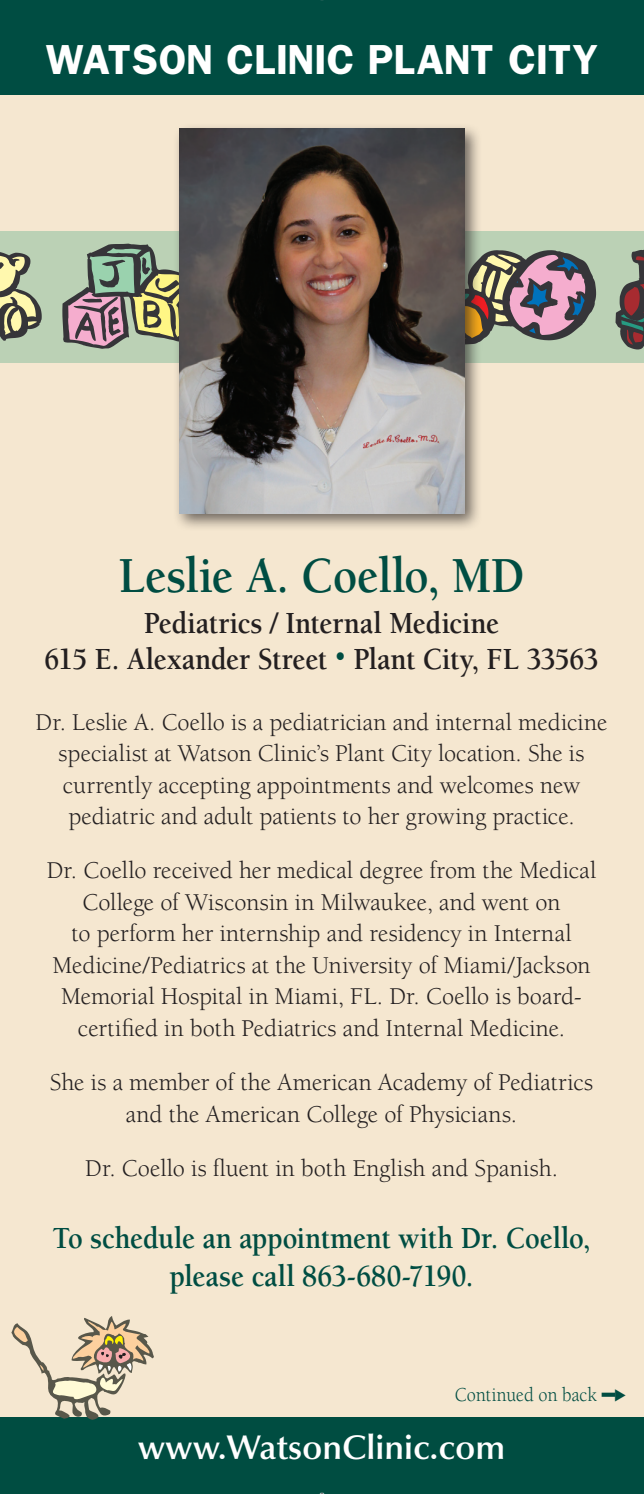
<style>
.page{position:relative;width:644px;height:1494px;background:#fff}
.page>*{position:absolute;margin:0;border:0;box-sizing:border-box;transform-origin:0 0}
.t1{font:700 51.75px "Berkeley";letter-spacing:-.01em;color:#004d42;scale:.9 1}
.t2{font:36px "Franklin Demi";color:#fff}
.t3{font:600 34.43px "Optima";color:#fff}
.t4{font:700 31.5px/36px "Berkeley";letter-spacing:-.01em;color:#231f20;text-align:center;scale:.9 1}
.t5{font:700 31.5px/38.2px "Berkeley";letter-spacing:-.01em;color:#004d42;text-align:center;scale:.9 1}
.t6{font:24.75px/31.5px "Berkeley";color:#231f20;text-align:center}
.t7{font:20.25px "Berkeley";letter-spacing:.005em;color:#004d42;scale:.9 1}
.s1{font-size:24.75px;color:#004d42}
</style>
<div class="page">
<div style="left:0;top:50px;width:644px;height:1428px;background:#f5e7d0"></div>
<div style="left:0;top:1416px;width:644px;height:77px;background:#004d41"></div>
<div style="left:0;top:0;width:644px;height:94px;background:#004d42"></div>
<div style="left:0;top:231px;width:644px;height:132px;background:#bbd1b5"></div>
<svg style="left:0;top:252px;width:42px;height:89px"></svg>
<svg style="left:62px;top:243px;width:110px;height:106px"></svg>
<svg style="left:615px;top:249px;width:29px;height:100px"></svg>
<svg style="left:483px;top:250px;width:113px;height:91px"></svg>
<div style="left:172px;top:122px;width:311px;height:409px;background:#231f20;opacity:.65"></div>
<img style="left:179px;top:129px;width:286px;height:384px">
<svg style="left:11px;top:1316px;width:145px;height:103px"></svg>
<svg style="left:309px;top:1492px;width:25px;height:2px"></svg>
<h2 class="t2" style="left:45px;top:34px;width:555px">WATSON CLINIC PLANT CITY</h2>
<h1 class="t1" style="left:118px;top:548px;width:453px">Leslie A. Coello, MD</h1>
<p class="t4" style="left:44px;top:605px;width:617px">Pediatrics / Internal Medicine<br>615 E. Alexander Street <span class="s1">•</span> Plant City, FL 33563</p>
<p class="t6" style="left:36px;top:706px;width:573px">Dr. Leslie A. Coello is a pediatrician and internal medicine specialist at Watson Clinic’s Plant City location. She is currently accepting appointments and welcomes new pediatric and adult patients to her growing practice.</p>
<p class="t6" style="left:47px;top:855px;width:551px">Dr. Coello received her medical degree from the Medical College of Wisconsin in Milwaukee, and went on<br>to perform her internship and residency in Internal Medicine/Pediatrics at the University of Miami/Jackson Memorial Hospital in Miami, FL. Dr. Coello is board&shy;certified in both Pediatrics and Internal Medicine.</p>
<p class="t6" style="left:50px;top:1066px;width:544px">She is a member of the American Academy of Pediatrics and the American College of Physicians.</p>
<p class="t6" style="left:85px;top:1152px;width:474px">Dr. Coello is fluent in both English and Spanish.</p>
<p class="t5" style="left:53px;top:1218px;width:599px">To schedule an appointment with Dr. Coello, please call 863-680-7190.</p>
<p class="t7" style="left:455px;top:1383px;width:159px">Continued on back</p>
<h3 class="t3" style="left:138px;top:1426px;width:369px">www.WatsonClinic.com</h3>
</div>
